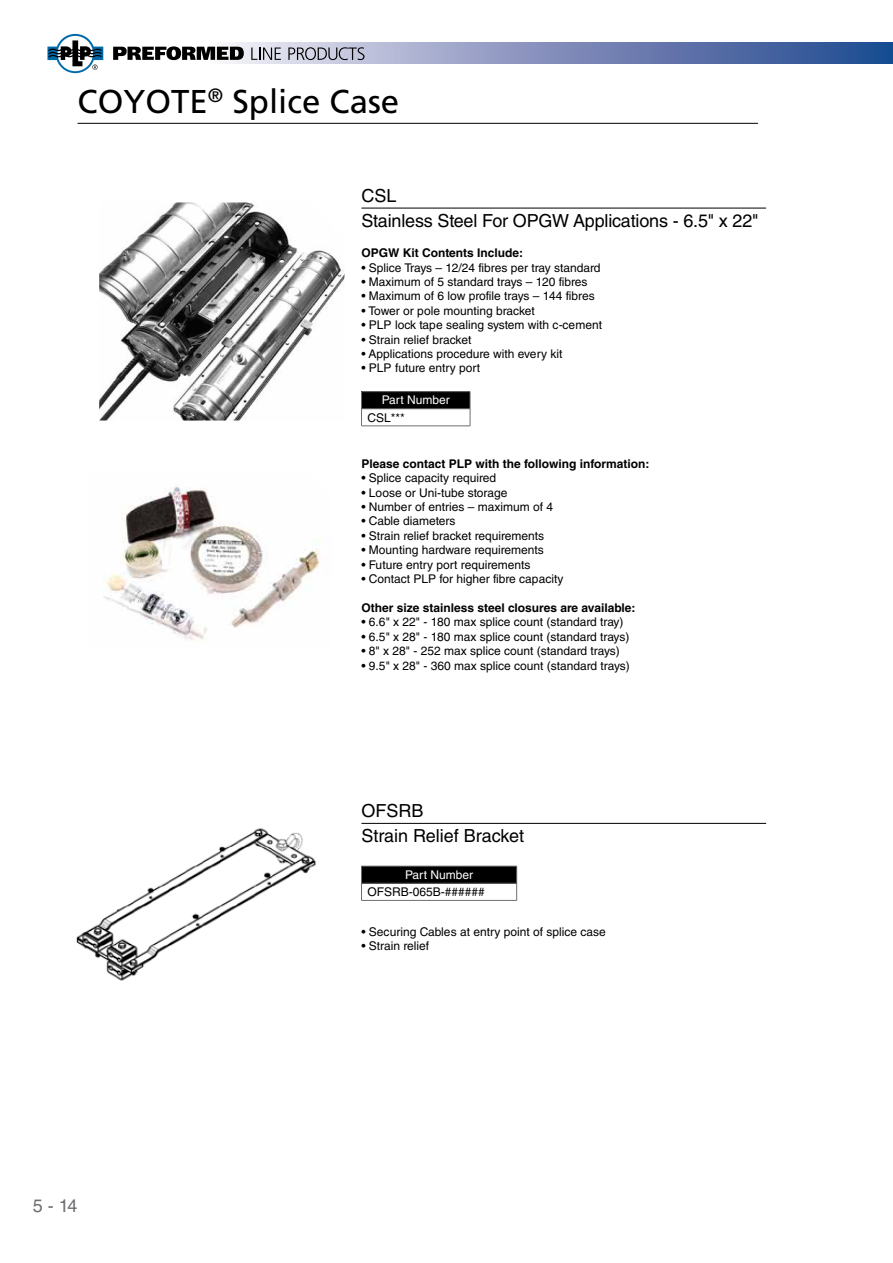
<style>
.page{position:relative;width:893px;height:1263px;background:#fff}
.page>*{position:absolute;margin:0;border:0;box-sizing:border-box;transform-origin:0 0}
.t1{font:33px "Frutiger LT Std";color:#000}
.t2{font:18px "Helvetica LT Std";letter-spacing:-.01em;color:#000}
.t3{font:18px "Helvetica LT Std";color:#6d6e71}
.t4{font:12px "Helvetica LT Std";color:#000}
.t5{font:700 12px "Helvetica LT Std";color:#000}
.t6{font:12px "Helvetica LT Std";color:#fff}
</style>
<div class="page">
<hr style="left:78px;top:123px;width:680px;height:1px;background:#000">
<div style="left:207px;top:43px;width:686px;height:21px;background:linear-gradient(to right,#f1e9f2,#1c428c)"></div>
<svg style="left:47px;top:34px;width:56px;height:39px"></svg>
<svg style="left:113px;top:46px;width:131px;height:14px"></svg>
<svg style="left:251px;top:48px;width:30px;height:12px"></svg>
<svg style="left:288px;top:47px;width:76px;height:13px"></svg>
<div style="left:361px;top:392px;width:109px;height:17px;background:#000"></div>
<hr style="left:361px;top:426px;width:109px;height:1px;background:#6d6e71">
<hr style="left:361px;top:391px;width:109px;height:1px;background:#6d6e71">
<svg style="left:361px;top:392px;width:1px;height:34px"></svg>
<svg style="left:470px;top:392px;width:1px;height:34px"></svg>
<hr style="left:361px;top:408px;width:109px;height:1px;background:#6d6e71">
<div style="left:361px;top:866px;width:156px;height:17px;background:#000"></div>
<hr style="left:361px;top:900px;width:156px;height:1px;background:#6d6e71">
<hr style="left:361px;top:866px;width:156px;height:1px;background:#6d6e71">
<svg style="left:361px;top:866px;width:1px;height:34px"></svg>
<svg style="left:516px;top:866px;width:1px;height:34px"></svg>
<hr style="left:361px;top:883px;width:156px;height:1px;background:#6d6e71">
<img style="left:99px;top:202px;width:245px;height:218px">
<img style="left:103px;top:487px;width:219px;height:154px">
<img style="left:76px;top:828px;width:240px;height:153px">
<hr style="left:361px;top:208px;width:405px;height:1px;background:#000">
<hr style="left:361px;top:823px;width:405px;height:1px;background:#000">
<h1 class="t1" style="left:78px;top:82px;width:323px">COYOTE<sup>®</sup> Splice Case</h1>
<h2 class="t2" style="left:361px;top:185px;width:37px">CSL</h2>
<h2 class="t2" style="left:361px;top:210px;width:399px">Stainless Steel For OPGW Applications - 6.5" x 22"</h2>
<p class="t5" style="left:361px;top:246px;width:163px">OPGW Kit Contents Include:</p>
<p class="t4" style="left:361px;top:260px;width:241px">• Splice Trays – 12/24 fibres per tray standard</p>
<p class="t4" style="left:361px;top:275px;width:228px">• Maximum of 5 standard trays – 120 fibres</p>
<p class="t4" style="left:361px;top:289px;width:235px">• Maximum of 6 low profile trays – 144 fibres</p>
<p class="t4" style="left:361px;top:304px;width:175px">• Tower or pole mounting bracket</p>
<p class="t4" style="left:361px;top:318px;width:242px">• PLP lock tape sealing system with c-cement</p>
<p class="t4" style="left:361px;top:332px;width:111px">• Strain relief bracket</p>
<p class="t4" style="left:361px;top:347px;width:202px">• Applications procedure with every kit</p>
<p class="t4" style="left:361px;top:361px;width:120px">• PLP future entry port</p>
<p class="t6" style="left:382px;top:393px;width:70px">Part Number</p>
<p class="t4" style="left:367px;top:410px;width:39px">CSL***</p>
<p class="t5" style="left:361px;top:456px;width:289px">Please contact PLP with the following information:</p>
<p class="t4" style="left:361px;top:471px;width:136px">• Splice capacity required</p>
<p class="t4" style="left:361px;top:485px;width:147px">• Loose or Uni-tube storage</p>
<p class="t4" style="left:361px;top:500px;width:193px">• Number of entries – maximum of 4</p>
<p class="t4" style="left:361px;top:514px;width:95px">• Cable diameters</p>
<p class="t4" style="left:361px;top:529px;width:184px">• Strain relief bracket requirements</p>
<p class="t4" style="left:361px;top:543px;width:184px">• Mounting hardware requirements</p>
<p class="t4" style="left:361px;top:557px;width:171px">• Future entry port requirements</p>
<p class="t4" style="left:361px;top:572px;width:204px">• Contact PLP for higher fibre capacity</p>
<p class="t5" style="left:361px;top:600px;width:276px">Other size stainless steel closures are available:</p>
<p class="t4" style="left:361px;top:615px;width:264px">• 6.6" x 22" - 180 max splice count (standard tray)</p>
<p class="t4" style="left:361px;top:629px;width:269px">• 6.5" x 28" - 180 max splice count (standard trays)</p>
<p class="t4" style="left:361px;top:644px;width:260px">• 8" x 28" - 252 max splice count (standard trays)</p>
<p class="t4" style="left:361px;top:658px;width:270px">• 9.5" x 28" - 360 max splice count (standard trays)</p>
<h2 class="t2" style="left:361px;top:800px;width:64px">OFSRB</h2>
<h2 class="t2" style="left:361px;top:826px;width:164px">Strain Relief Bracket</h2>
<p class="t6" style="left:405px;top:868px;width:70px">Part Number</p>
<p class="t4" style="left:367px;top:885px;width:119px">OFSRB-065B-######</p>
<h2 class="t3" style="left:33px;top:1195px;width:46px">5 - 14</h2>
<p class="t4" style="left:361px;top:925px;width:246px">• Securing Cables at entry point of splice case</p>
<p class="t4" style="left:361px;top:939px;width:69px">• Strain relief</p>
</div>
